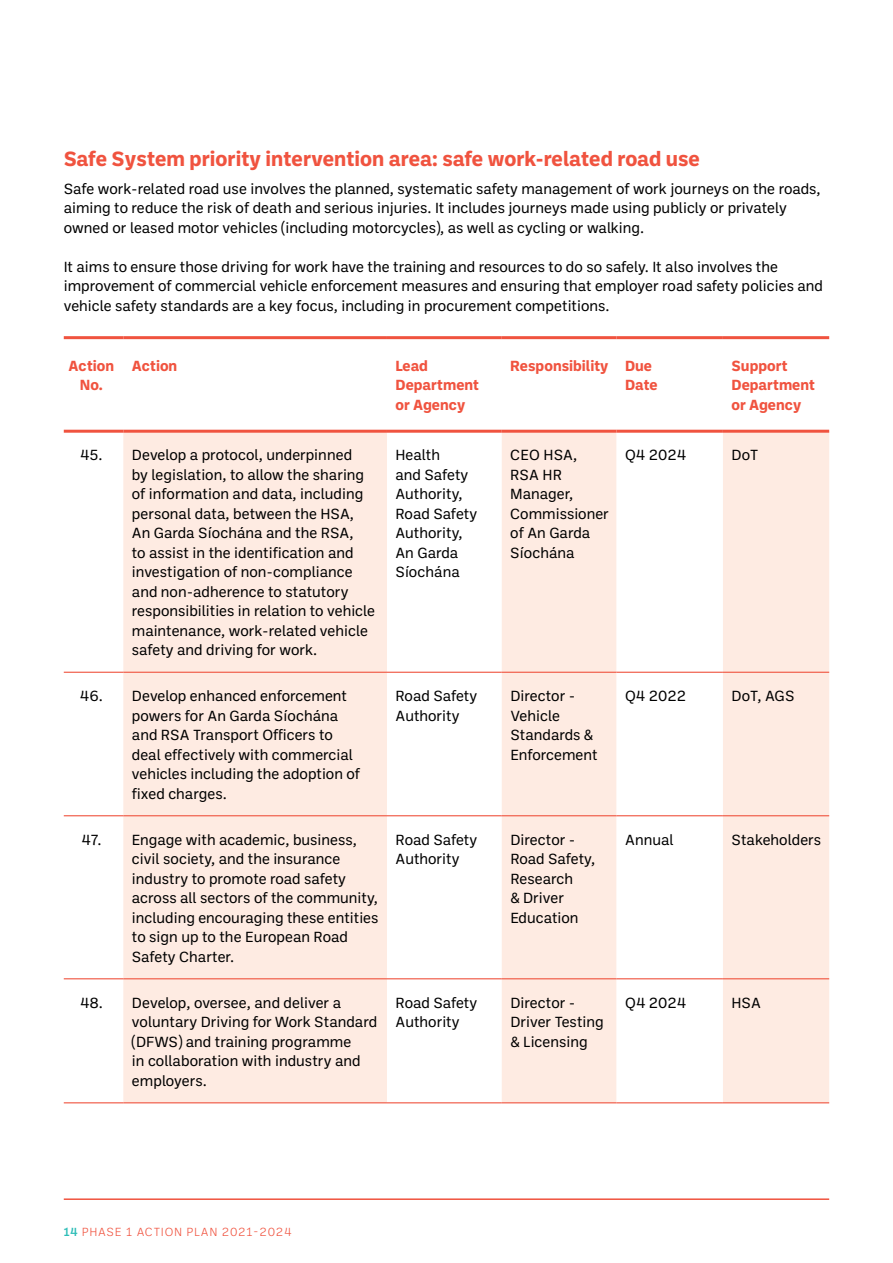
<style>
.page{position:relative;width:893px;height:1263px;background:#fff}
.page>*{position:absolute;margin:0;border:0;box-sizing:border-box;transform-origin:0 0}
.t1{font:700 21px "Ballinger";color:#f0533f}
.t2{font:15px/19.5px "Ballinger";color:#000}
.t3{font:700 15px/19.5px "Ballinger";color:#f0533f}
.t4{font:300 12px "Ballinger";letter-spacing:.06em;color:#f0533f}
.s1{font-weight:500;color:#2cbdb7}
</style>
<div class="page">
<hr style="left:64px;top:1198px;width:765px;height:2px;background:#f0533f">
<svg style="left:64px;top:339px;width:765px;height:91px"></svg>
<svg style="left:123px;top:339px;width:600px;height:91px"></svg>
<svg style="left:123px;top:433px;width:706px;height:669px;fill:#feebe2"></svg>
<svg style="left:617px;top:433px;width:106px;height:669px"></svg>
<hr style="left:64px;top:336px;width:59px;height:3px;background:#f0533f">
<hr style="left:64px;top:430px;width:59px;height:3px;background:#f0533f">
<hr style="left:123px;top:336px;width:264px;height:3px;background:#f0533f">
<hr style="left:123px;top:430px;width:264px;height:3px;background:#f0533f">
<hr style="left:387px;top:336px;width:115px;height:3px;background:#f0533f">
<hr style="left:502px;top:336px;width:115px;height:3px;background:#f0533f">
<hr style="left:387px;top:430px;width:115px;height:3px;background:#f0533f">
<hr style="left:502px;top:430px;width:115px;height:3px;background:#f0533f">
<hr style="left:617px;top:336px;width:106px;height:3px;background:#f0533f">
<hr style="left:617px;top:430px;width:106px;height:3px;background:#f0533f">
<hr style="left:723px;top:336px;width:106px;height:3px;background:#f0533f">
<hr style="left:723px;top:430px;width:106px;height:3px;background:#f0533f">
<hr style="left:64px;top:672px;width:59px;height:1px;background:#f0533f">
<hr style="left:64px;top:815px;width:59px;height:1px;background:#f0533f">
<hr style="left:64px;top:978px;width:59px;height:1px;background:#f0533f">
<hr style="left:64px;top:1102px;width:59px;height:1px;background:#f0533f">
<hr style="left:123px;top:672px;width:264px;height:1px;background:#f0533f">
<hr style="left:123px;top:815px;width:264px;height:1px;background:#f0533f">
<hr style="left:123px;top:978px;width:264px;height:1px;background:#f0533f">
<hr style="left:123px;top:1102px;width:264px;height:1px;background:#f0533f">
<hr style="left:387px;top:672px;width:115px;height:1px;background:#f0533f">
<hr style="left:387px;top:815px;width:115px;height:1px;background:#f0533f">
<hr style="left:387px;top:978px;width:115px;height:1px;background:#f0533f">
<hr style="left:387px;top:1102px;width:115px;height:1px;background:#f0533f">
<hr style="left:502px;top:672px;width:115px;height:1px;background:#f0533f">
<hr style="left:502px;top:815px;width:115px;height:1px;background:#f0533f">
<hr style="left:502px;top:978px;width:115px;height:1px;background:#f0533f">
<hr style="left:502px;top:1102px;width:115px;height:1px;background:#f0533f">
<hr style="left:617px;top:672px;width:106px;height:1px;background:#f0533f">
<hr style="left:617px;top:815px;width:106px;height:1px;background:#f0533f">
<hr style="left:617px;top:978px;width:106px;height:1px;background:#f0533f">
<hr style="left:617px;top:1102px;width:106px;height:1px;background:#f0533f">
<hr style="left:723px;top:672px;width:106px;height:1px;background:#f0533f">
<hr style="left:723px;top:815px;width:106px;height:1px;background:#f0533f">
<hr style="left:723px;top:978px;width:106px;height:1px;background:#f0533f">
<hr style="left:723px;top:1102px;width:106px;height:1px;background:#f0533f">
<h1 class="t1" style="left:64px;top:147px;width:638px">Safe System priority intervention area: safe work-related road use</h1>
<p class="t2" style="left:64px;top:179px;width:758px">Safe work-related road use involves the planned, systematic safety management of work journeys on the roads, aiming to reduce the risk of death and serious injuries. It includes journeys made using publicly or privately owned or leased motor vehicles (including motorcycles), as well as cycling or walking.</p>
<p class="t2" style="left:64px;top:257px;width:761px">It aims to ensure those driving for work have the training and resources to do so safely. It also involves the improvement of commercial vehicle enforcement measures and ensuring that employer road safety policies and vehicle safety standards are a key focus, including in procurement competitions.</p>
<p class="t3" style="left:69px;top:356px;width:47px;text-align:center">Action<br>No.</p>
<p class="t3" style="left:132px;top:356px;width:47px">Action</p>
<p class="t3" style="left:395px;top:356px;width:85px">Lead<br>Department or Agency</p>
<p class="t3" style="left:625px;top:356px;width:34px;text-indent:-115px">Responsibility Due<br>Date</p>
<p class="t3" style="left:731px;top:356px;width:85px">Support<br>Department or Agency</p>
<p class="t2" style="left:132px;top:445px;width:245px;text-indent:-52px">45. Develop a protocol, underpinned<br>by legislation, to allow the sharing of information and data, including personal data, between the HSA, An Garda Síochána and the RSA,<br>to assist in the identification and investigation of non-compliance and non-adherence to statutory responsibilities in relation to vehicle maintenance, work-related vehicle safety and driving for work.</p>
<p class="t2" style="left:395px;top:445px;width:83px">Health<br>and Safety<br>Authority,<br>Road Safety<br>Authority,<br>An Garda<br>Síochána</p>
<p class="t2" style="left:510px;top:445px;width:100px">CEO HSA,<br>RSA HR<br>Manager,<br>Commissioner of An Garda<br>Síochána</p>
<p class="t2" style="left:625px;top:445px;width:63px">Q4 2024</p>
<p class="t2" style="left:731px;top:445px;width:28px">DoT</p>
<p class="t2" style="left:132px;top:686px;width:230px;text-indent:-52px">46. Develop enhanced enforcement powers for An Garda Síochána and RSA Transport Officers to deal effectively with commercial vehicles including the adoption of fixed charges.</p>
<p class="t2" style="left:395px;top:686px;width:83px">Road Safety<br>Authority</p>
<p class="t2" style="left:510px;top:686px;width:89px">Director -<br>Vehicle<br>Standards &amp;<br>Enforcement</p>
<p class="t2" style="left:625px;top:686px;width:63px">Q4 2022</p>
<p class="t2" style="left:731px;top:686px;width:65px">DoT, AGS</p>
<p class="t2" style="left:132px;top:830px;width:248px;text-indent:-50px">47. Engage with academic, business, civil society, and the insurance industry to promote road safety across all sectors of the community, including encouraging these entities to sign up to the European Road<br>Safety Charter.</p>
<p class="t2" style="left:396px;top:830px;width:83px">Road Safety<br>Authority</p>
<p class="t2" style="left:510px;top:830px;width:86px">Director -<br>Road Safety,<br>Research<br>&amp; Driver<br>Education</p>
<p class="t2" style="left:625px;top:830px;width:50px">Annual</p>
<p class="t2" style="left:731px;top:830px;width:91px">Stakeholders</p>
<p class="t2" style="left:132px;top:993px;width:247px;text-indent:-52px">48. Develop, oversee, and deliver a voluntary Driving for Work Standard (DFWS) and training programme<br>in collaboration with industry and employers.</p>
<p class="t2" style="left:396px;top:993px;width:83px">Road Safety<br>Authority</p>
<p class="t2" style="left:510px;top:993px;width:95px">Director -<br>Driver Testing &amp; Licensing</p>
<p class="t2" style="left:625px;top:993px;width:63px">Q4 2024</p>
<p class="t2" style="left:731px;top:993px;width:31px">HSA</p>
<p class="t4" style="left:64px;top:1225px;width:229px"><span class="s1">14</span> PHASE 1 ACTION PLAN 2021-2024</p>
</div>
